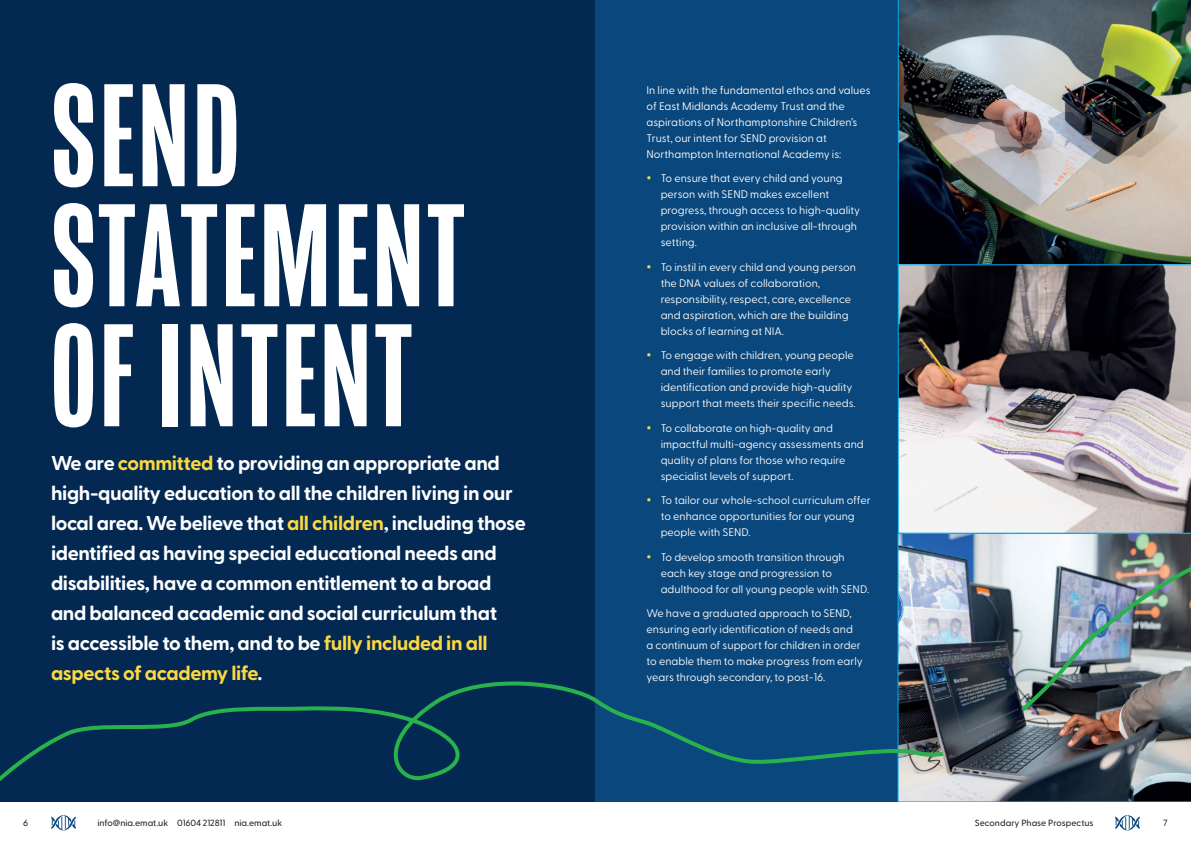
<style>
.page{position:relative;width:1191px;height:842px;background:#fff}
.page>*{position:absolute;margin:0;border:0;box-sizing:border-box;transform-origin:0 0}
.t1{font:500 150px/120px "Mongoose";letter-spacing:.025em;color:#fff}
.t2{font:700 20px/30px "Greycliff CF";letter-spacing:-.02em;color:#fff}
.t3{font:11px/16px "Greycliff CF";color:#fff}
.t4{font:500 9px "Greycliff CF";color:#231f20}
.s1{color:#fcd942}
</style>
<div class="page">
<div style="left:0;top:0;width:595px;height:802px;background:#032953"></div>
<div style="left:595px;top:0;width:304px;height:802px;background:#0a477c"></div>
<img style="left:898px;top:0;width:293px;height:265px">
<svg style="left:898px;top:265px;width:293px;height:268px"></svg>
<svg style="left:897px;top:533px;width:294px;height:11px"></svg>
<svg style="left:0;top:544px;width:1191px;height:258px"></svg>
<img style="left:940px;top:699px;width:84px;height:62px">
<svg style="left:51px;top:815px;width:25px;height:15px"></svg>
<svg style="left:1115px;top:815px;width:25px;height:15px"></svg>
<h1 class="t1" style="left:51px;top:78px;width:415px">SEND<br>STATEMENT<br>OF INTENT</h1>
<p class="t2" style="left:51px;top:447px;width:476px">We are <span class="s1">committed</span> to providing an appropriate and high-quality education to all the children living in our local area. We believe that <span class="s1">all children</span>, including those identified as having special educational needs and disabilities, have a common entitlement to a broad and balanced academic and social curriculum that<br>is accessible to them, and to be <span class="s1">fully included in all aspects of academy life</span>.</p>
<p class="t3" style="left:646px;top:81px;width:225px">In line with the fundamental ethos and values of East Midlands Academy Trust and the aspirations of Northamptonshire Children’s Trust, our intent for SEND provision at Northampton International Academy is:</p>
<p class="t3" style="left:660px;top:170px;width:201px;text-indent:-14px"><span class="s1">•</span> To ensure that every child and young person with SEND makes excellent progress, through access to high-quality provision within an inclusive all-through setting.</p>
<p class="t3" style="left:660px;top:258px;width:197px;text-indent:-14px"><span class="s1">•</span> To instil in every child and young person the DNA values of collaboration, responsibility, respect, care, excellence and aspiration, which are the building blocks of learning at NIA.</p>
<p class="t3" style="left:660px;top:347px;width:196px;text-indent:-14px"><span class="s1">•</span> To engage with children, young people and their families to promote early identification and provide high-quality support that meets their specific needs.</p>
<p class="t3" style="left:660px;top:419px;width:205px;text-indent:-14px"><span class="s1">•</span> To collaborate on high-quality and impactful multi-agency assessments and quality of plans for those who require specialist levels of support.</p>
<p class="t3" style="left:660px;top:492px;width:211px;text-indent:-14px"><span class="s1">•</span> To tailor our whole-school curriculum offer to enhance opportunities for our young people with SEND.</p>
<p class="t3" style="left:660px;top:548px;width:210px;text-indent:-14px"><span class="s1">•</span> To develop smooth transition through each key stage and progression to adulthood for all young people with SEND.</p>
<p class="t3" style="left:646px;top:605px;width:218px">We have a graduated approach to SEND, ensuring early identification of needs and<br>a continuum of support for children in order to enable them to make progress from early years through secondary, to post-16.</p>
<p class="t4" style="left:23px;top:816px;width:7px">6</p>
<p class="t4" style="left:97px;top:816px;width:186px">info@nia.emat.uk 01604 212811 nia.emat.uk</p>
<p class="t4" style="left:975px;top:816px;width:120px">Secondary Phase Prospectus</p>
<p class="t4" style="left:1163px;top:816px;width:6px">7</p>
</div>
